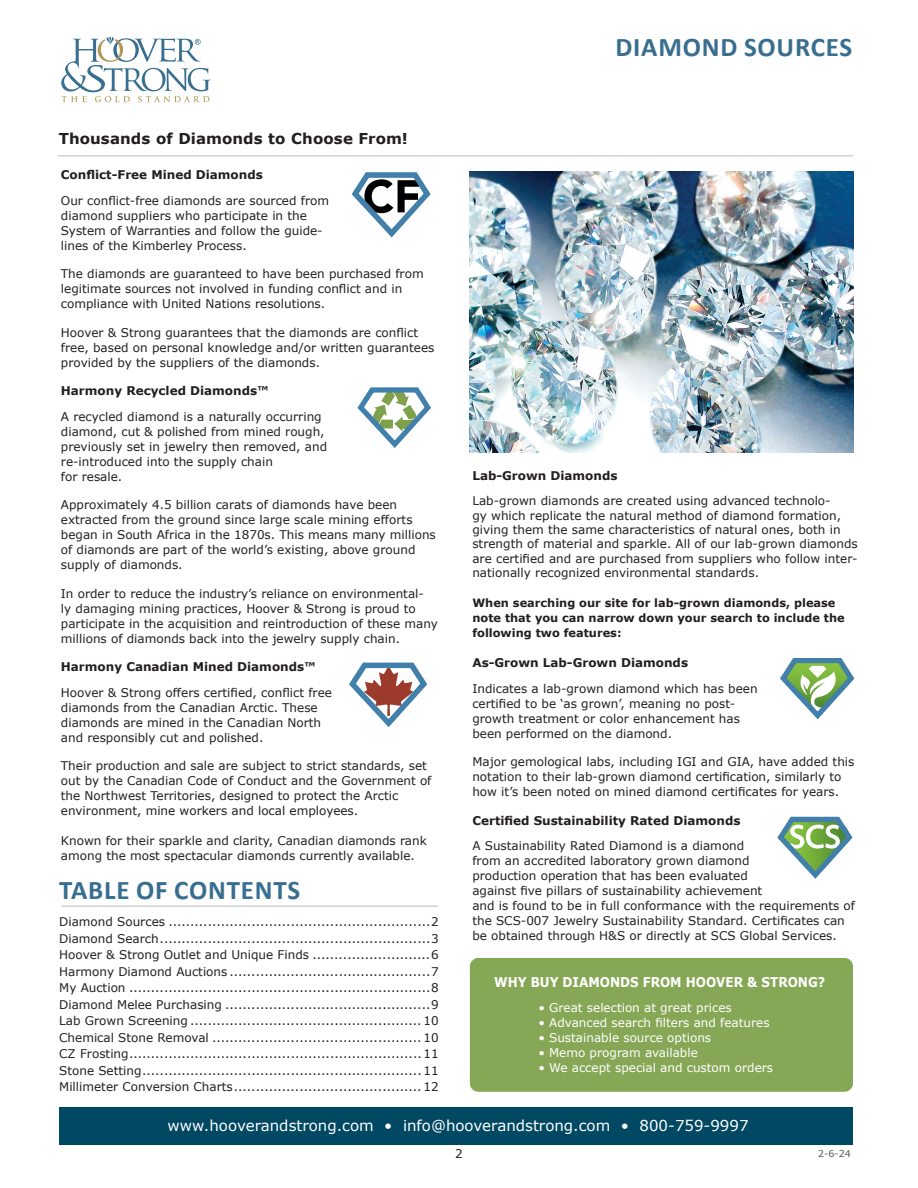
<style>
.page{position:relative;width:918px;height:1188px;background:#fff}
.page>*{position:absolute;margin:0;border:0;box-sizing:border-box;transform-origin:0 0}
.Footers{font:700 27px "Calibri";letter-spacing:.03em;color:#386e8f}
.Footers-2{font:15px "Verdana";color:#fff}
.PageEdgeName{font:700 15px "Verdana";letter-spacing:.005em;color:#231f20}
.t1{font:700 13.5px "Verdana";color:#fff;scale:.89 1}
.Body{font:12px/15px "Verdana";color:#231f20}
.t2{font:700 12px "Verdana";color:#231f20}
.t3{font:12px "Verdana";color:#fff}
.t4{font:700 11.4px/15px "Verdana";color:#231f20}
.t5{font:9.45px "Verdana";color:#57585a}
</style>
<div class="page">
<hr style="left:61px;top:905px;width:377px;height:2px;background:#d1d2d4">
<hr style="left:58px;top:155px;width:795px;height:2px;background:#d1d2d4">
<svg style="left:61px;top:37px;width:149px;height:65px"></svg>
<img style="left:469px;top:171px;width:384px;height:282px">
<div style="left:470px;top:958px;width:383px;height:134px;background:#86a755;border-radius:9px"></div>
<svg style="left:777px;top:817px;width:76px;height:62px"></svg>
<svg style="left:780px;top:658px;width:75px;height:62px"></svg>
<svg style="left:349px;top:663px;width:78px;height:64px"></svg>
<svg style="left:357px;top:387px;width:74px;height:61px"></svg>
<svg style="left:352px;top:172px;width:79px;height:66px"></svg>
<div style="left:59px;top:1107px;width:794px;height:38px;background:#014862"></div>
<p class="PageEdgeName" style="left:59px;top:128px;width:351px">Thousands of Diamonds to Choose From!</p>
<p class="t2" style="left:61px;top:166px;width:203px">Conflict-Free Mined Diamonds</p>
<p class="Body" style="left:61px;top:193px;width:270px">Our conflict-free diamonds are sourced from diamond suppliers who participate in the System of Warranties and follow the guide&shy;lines of the Kimberley Process.</p>
<p class="Body" style="left:61px;top:266px;width:364px">The diamonds are guaranteed to have been purchased from legitimate sources not involved in funding conflict and in compliance with United Nations resolutions.</p>
<p class="Body" style="left:61px;top:325px;width:375px">Hoover &amp; Strong guarantees that the diamonds are conflict free, based on personal knowledge and/or written guarantees provided by the suppliers of the diamonds.</p>
<p class="t2" style="left:61px;top:382px;width:209px">Harmony Recycled Diamonds™</p>
<p class="Body" style="left:61px;top:409px;width:268px">A recycled diamond is a naturally occurring diamond, cut &amp; polished from mined rough, previously set in jewelry then removed, and re-introduced into the supply chain<br>for resale.</p>
<p class="Body" style="left:61px;top:497px;width:376px">Approximately 4.5 billion carats of diamonds have been extracted from the ground since large scale mining efforts began in South Africa in the 1870s. This means many millions of diamonds are part of the world’s existing, above ground supply of diamonds.</p>
<p class="Body" style="left:61px;top:586px;width:378px">In order to reduce the industry’s reliance on environmental-<br>ly damaging mining practices, Hoover &amp; Strong is proud to participate in the acquisition and reintroduction of these many millions of diamonds back into the jewelry supply chain.</p>
<p class="t2" style="left:61px;top:658px;width:256px">Harmony Canadian Mined Diamonds™</p>
<p class="Body" style="left:61px;top:685px;width:273px">Hoover &amp; Strong offers certified, conflict free diamonds from the Canadian Arctic. These diamonds are mined in the Canadian North and responsibly cut and polished.</p>
<p class="Body" style="left:61px;top:758px;width:372px">Their production and sale are subject to strict standards, set out by the Canadian Code of Conduct and the Government of the Northwest Territories, designed to protect the Arctic environment, mine workers and local employees.</p>
<p class="Body" style="left:61px;top:833px;width:367px">Known for their sparkle and clarity, Canadian diamonds rank among the most spectacular diamonds currently available.</p>
<p class="Footers" style="left:59px;top:871px;width:243px">TABLE OF CONTENTS</p>
<p class="Body" style="left:59px;top:914px;width:381px">Diamond Sources ............................................................2</p>
<p class="Body" style="left:59px;top:931px;width:381px">Diamond Search..............................................................3</p>
<p class="Body" style="left:59px;top:947px;width:381px">Hoover &amp; Strong Outlet and Unique Finds ...........................6</p>
<p class="Body" style="left:59px;top:964px;width:381px">Harmony Diamond Auctions ..............................................7</p>
<p class="Body" style="left:59px;top:980px;width:381px">My Auction .....................................................................8</p>
<p class="Body" style="left:59px;top:997px;width:381px">Diamond Melee Purchasing ...............................................9</p>
<p class="Body" style="left:59px;top:1013px;width:381px">Lab Grown Screening .....................................................10</p>
<p class="Body" style="left:59px;top:1030px;width:381px">Chemical Stone Removal ................................................10</p>
<p class="Body" style="left:59px;top:1046px;width:381px">CZ Frosting...................................................................11</p>
<p class="Body" style="left:59px;top:1063px;width:381px">Stone Setting................................................................11</p>
<p class="Body" style="left:59px;top:1079px;width:381px">Millimeter Conversion Charts...........................................12</p>
<p class="Footers" style="left:615px;top:28px;width:238px">DIAMOND SOURCES</p>
<p class="t2" style="left:472px;top:467px;width:147px">Lab-Grown Diamonds</p>
<p class="Body" style="left:472px;top:494px;width:387px;line-height:14.4px">Lab-grown diamonds are created using advanced technolo-<br>gy which replicate the natural method of diamond formation, giving them the same characteristics of natural ones, both in strength of material and sparkle. All of our lab-grown diamonds are certified and are purchased from suppliers who follow inter&shy;nationally recognized environmental standards.</p>
<p class="t4" style="left:472px;top:595px;width:374px">When searching our site for lab-grown diamonds, please note that you can narrow down your search to include the following two features:</p>
<p class="t2" style="left:472px;top:654px;width:217px">As-Grown Lab-Grown Diamonds</p>
<p class="Body" style="left:472px;top:681px;width:287px">Indicates a lab-grown diamond which has been certified to be ‘as grown’, meaning no post&shy;growth treatment or color enhancement has been performed on the diamond.</p>
<p class="Body" style="left:472px;top:754px;width:384px">Major gemological labs, including IGI and GIA, have added this notation to their lab-grown diamond certification, similarly to how it’s been noted on mined diamond certificates for years.</p>
<p class="t2" style="left:472px;top:812px;width:270px">Certified Sustainability Rated Diamonds</p>
<p class="Body" style="left:472px;top:838px;width:384px">A Sustainability Rated Diamond is a diamond<br>from an accredited laboratory grown diamond<br>production operation that has been evaluated<br>against five pillars of sustainability achievement<br>and is found to be in full conformance with the requirements of the SCS-007 Jewelry Sustainability Standard. Certificates can be obtained through H&amp;S or directly at SCS Global Services.</p>
<p class="t1" style="left:494px;top:973px;width:374px">WHY BUY DIAMONDS FROM HOOVER &amp; STRONG?</p>
<p class="t3" style="left:538px;top:1000px;width:195px">• Great selection at great prices</p>
<p class="t3" style="left:538px;top:1015px;width:233px">• Advanced search filters and features</p>
<p class="t3" style="left:538px;top:1030px;width:174px">• Sustainable source options</p>
<p class="t3" style="left:538px;top:1045px;width:161px">• Memo program available</p>
<p class="t3" style="left:538px;top:1060px;width:236px">• We accept special and custom orders</p>
<p class="Footers-2" style="left:168px;top:1115px;width:582px">www.hooverandstrong.com • info@hooverandstrong.com • 800-759-9997</p>
<p class="Body" style="left:455px;top:1146px;width:9px">2</p>
<p class="t5" style="left:818px;top:1147px;width:34px">2-6-24</p>
</div>
